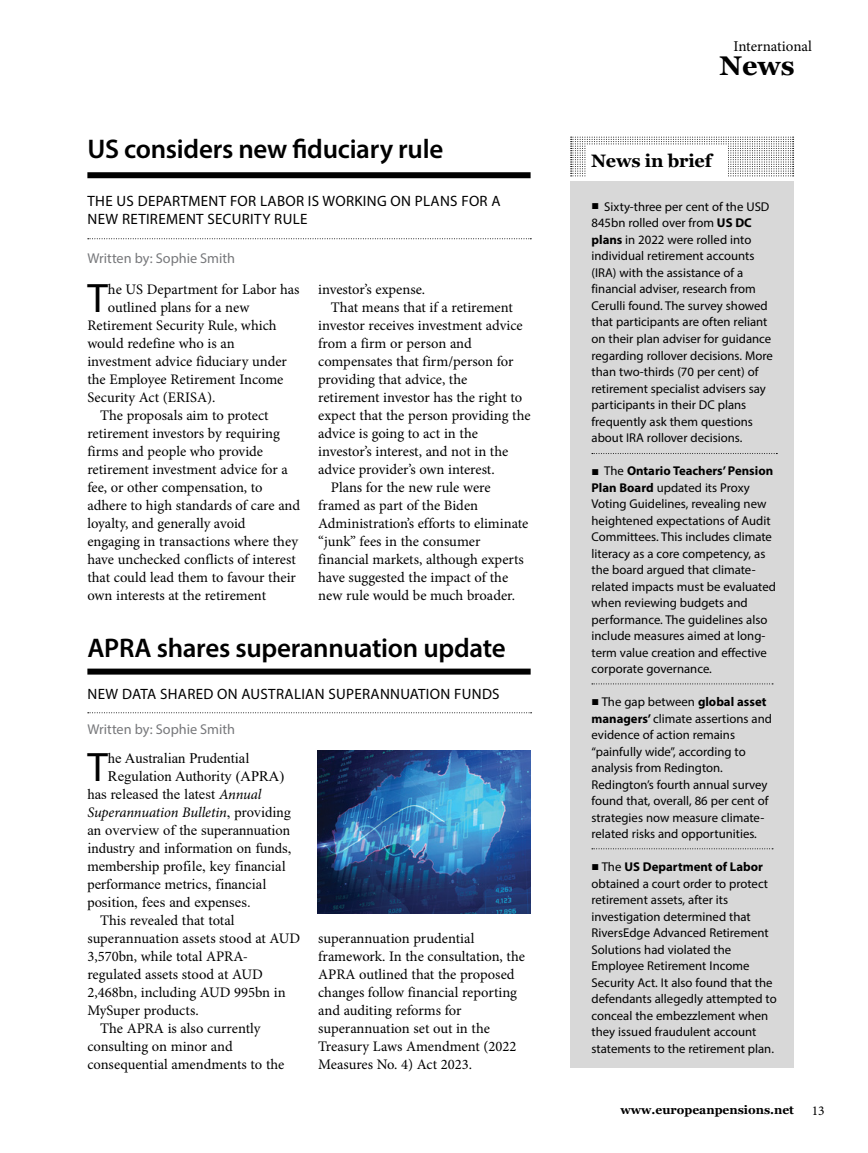
<style>
.page{position:relative;width:868px;height:1153px;background:#fff}
.page>*{position:absolute;margin:0;border:0;box-sizing:border-box;transform-origin:0 0}
.t1{font:41.25px "Myriad Pro";color:#000}
.t2{font:600 27px "Myriad Pro";letter-spacing:-.01em;color:#000}
.t3{font:700 27px "Georgia";color:#000}
.t4{font:700 18px "Georgia";letter-spacing:-.01em;color:#000}
.t5{font:15px/18px "Myriad Pro";letter-spacing:.02em;color:#000}
.t6{font:15px "Minion Pro";letter-spacing:-.005em;color:#000}
.t7{font:14.55px/18px "Minion Pro";color:#000}
.t8{font:14.55px/18px "Times New Roman";color:#000}
.t9{font:italic 14.55px "Minion Pro";letter-spacing:-.01em;color:#000}
.t10{font:14.25px "Myriad Pro";color:#77787b}
.t11{font:13.5px "Minion Pro";color:#000}
.t12{font:12.75px/16.5px "Myriad Pro";color:#000}
.t13{font:700 12px "Georgia";color:#000}
.s1{font-family:"Minion Pro";font-style:italic}
.s2{font-family:"Times New Roman";font-style:normal}
.s3{font-family:"Century Gothic";font-weight:700}
.s4{font-weight:700}
</style>
<div class="page">
<svg style="left:570px;top:137px;width:223px;height:39px"></svg>
<div style="left:586px;top:146px;width:140px;height:32px;background:#fff"></div>
<div style="left:570px;top:181px;width:223px;height:887px;background:#d8d8d8"></div>
<svg style="left:592px;top:453px;width:185px;height:1px"></svg>
<svg style="left:592px;top:848px;width:181px;height:1px"></svg>
<svg style="left:592px;top:683px;width:181px;height:1px"></svg>
<div style="left:87px;top:172px;width:443px;height:6px;background:#000"></div>
<svg style="left:88px;top:238px;width:443px;height:1px"></svg>
<div style="left:87px;top:668px;width:443px;height:6px;background:#000"></div>
<svg style="left:88px;top:712px;width:443px;height:1px"></svg>
<img style="left:318px;top:750px;width:212px;height:163px">
<h2 class="t2" style="left:87px;top:132px;width:357px">US considers new fiduciary rule</h2>
<p class="t5" style="left:87px;top:191px;width:414px">THE US DEPARTMENT FOR LABOR IS WORKING ON PLANS FOR A<br>NEW RETIREMENT SECURITY RULE</p>
<p class="t10" style="left:87px;top:250px;width:149px">Written by: Sophie Smith</p>
<h1 class="t1" style="left:87px;top:273px;width:22px">T</h1>
<p class="t7" style="left:108px;top:280px;width:193px">he US Department for Labor has</p>
<p class="t7" style="left:318px;top:280px;width:108px">investor’s expense.</p>
<p class="t7" style="left:331px;top:298px;width:183px">That means that if a retirement</p>
<p class="t7" style="left:318px;top:316px;width:206px">investor receives investment advice</p>
<p class="t7" style="left:318px;top:334px;width:155px">from a firm or person and</p>
<p class="t7" style="left:318px;top:352px;width:197px">compensates that firm/person for</p>
<p class="t7" style="left:318px;top:370px;width:151px">providing that advice, the</p>
<p class="t7" style="left:318px;top:388px;width:205px">retirement investor has the right to</p>
<p class="t7" style="left:318px;top:406px;width:214px">expect that the person providing the</p>
<p class="t7" style="left:318px;top:424px;width:161px">advice is going to act in the</p>
<p class="t7" style="left:318px;top:442px;width:192px">investor’s interest, and not in the</p>
<p class="t7" style="left:318px;top:460px;width:178px">advice provider’s own interest.</p>
<p class="t7" style="left:331px;top:478px;width:161px">Plans for the new rule were</p>
<p class="t7" style="left:318px;top:496px;width:161px">framed as part of the Biden</p>
<p class="t7" style="left:318px;top:514px;width:212px">Administration’s efforts to eliminate</p>
<p class="t7" style="left:318px;top:532px;width:164px">“junk” fees in the consumer</p>
<p class="t7" style="left:318px;top:550px;width:207px">financial markets, although experts</p>
<p class="t7" style="left:318px;top:568px;width:191px">have suggested the impact of the</p>
<p class="t7" style="left:318px;top:586px;width:198px">new rule would be much broader.</p>
<h2 class="t2" style="left:87px;top:630px;width:420px">APRA shares superannuation update</h2>
<p class="t5" style="left:87px;top:684px;width:413px">NEW DATA SHARED ON AUSTRALIAN SUPERANNUATION FUNDS</p>
<p class="t10" style="left:87px;top:720px;width:149px">Written by: Sophie Smith</p>
<h1 class="t1" style="left:87px;top:741px;width:22px">T</h1>
<p class="t8" style="left:108px;top:748px;width:143px">he Australian Prudential</p>
<p class="t7" style="left:108px;top:298px;width:143px">outlined plans for a new</p>
<p class="t7" style="left:87px;top:316px;width:191px">Retirement Security Rule, which</p>
<p class="t7" style="left:87px;top:334px;width:149px">would redefine who is an</p>
<p class="t7" style="left:87px;top:352px;width:201px">investment advice fiduciary under</p>
<p class="t7" style="left:87px;top:370px;width:197px">the Employee Retirement Income</p>
<p class="t7" style="left:87px;top:388px;width:129px">Security Act (ERISA).</p>
<p class="t7" style="left:100px;top:406px;width:170px">The proposals aim to protect</p>
<p class="t7" style="left:87px;top:424px;width:194px">retirement investors by requiring</p>
<p class="t7" style="left:87px;top:442px;width:177px">firms and people who provide</p>
<p class="t7" style="left:87px;top:460px;width:202px">retirement investment advice for a</p>
<p class="t7" style="left:87px;top:478px;width:177px">fee, or other compensation, to</p>
<p class="t7" style="left:87px;top:496px;width:214px">adhere to high standards of care and</p>
<p class="t7" style="left:87px;top:514px;width:160px">loyalty, and generally avoid</p>
<p class="t7" style="left:87px;top:532px;width:212px">engaging in transactions where they</p>
<p class="t7" style="left:87px;top:550px;width:210px">have unchecked conflicts of interest</p>
<p class="t7" style="left:87px;top:568px;width:210px">that could lead them to favour their</p>
<p class="t7" style="left:87px;top:586px;width:180px">own interests at the retirement</p>
<p class="t8" style="left:108px;top:766px;width:178px">Regulation Authority (APRA)</p>
<p class="t8" style="left:87px;top:784px;width:176px">has released the latest <span class="s1">Annual</span></p>
<p class="t9" style="left:87px;top:801px;width:205px">Superannuation Bulletin<span class="s2">, providing</span></p>
<p class="t8" style="left:87px;top:820px;width:205px">an overview of the superannuation industry and information on funds, membership profile, key financial performance metrics, financial position, fees and expenses.</p>
<p class="t7" style="left:100px;top:910px;width:136px">This revealed that total</p>
<p class="t7" style="left:87px;top:928px;width:214px">superannuation assets stood at AUD</p>
<p class="t7" style="left:87px;top:946px;width:162px">3,570bn, while total APRA-</p>
<p class="t7" style="left:87px;top:964px;width:177px">regulated assets stood at AUD</p>
<p class="t7" style="left:87px;top:982px;width:200px">2,468bn, including AUD 995bn in</p>
<p class="t7" style="left:87px;top:1000px;width:113px">MySuper products.</p>
<p class="t7" style="left:100px;top:1018px;width:162px">The APRA is also currently</p>
<p class="t7" style="left:87px;top:1036px;width:147px">consulting on minor and</p>
<p class="t7" style="left:87px;top:1054px;width:198px">consequential amendments to the</p>
<p class="t7" style="left:318px;top:928px;width:208px">superannuation prudential framework. In the consultation, the<br>APRA outlined that the proposed changes follow financial reporting and auditing reforms for superannuation set out in the<br>Treasury Laws Amendment (2022<br>Measures No. 4) Act 2023.</p>
<p class="t6" style="left:733px;top:36px;width:80px">International</p>
<h2 class="t3" style="left:719px;top:48px;width:77px">News</h2>
<p class="t4" style="left:591px;top:149px;width:122px">News in brief</p>
<p class="t12" style="left:591px;top:198px;width:183px"><span class="s3">■</span> Sixty-three per cent of the USD<br>845bn rolled over from <span class="s4">US DC plans</span> in 2022 were rolled into individual retirement accounts (IRA) with the assistance of a financial adviser, research from<br>Cerulli found. The survey showed that participants are often reliant on their plan adviser for guidance regarding rollover decisions. More than two-thirds (70 per cent) of retirement specialist advisers say participants in their DC plans frequently ask them questions about IRA rollover decisions.</p>
<p class="t12" style="left:591px;top:462px;width:186px"><span class="s3">■</span> The <span class="s4">Ontario Teachers’ Pension<br>Plan Board</span> updated its Proxy<br>Voting Guidelines, revealing new heightened expectations of Audit<br>Committees. This includes climate literacy as a core competency, as the board argued that climate&shy;related impacts must be evaluated when reviewing budgets and performance. The guidelines also include measures aimed at long&shy;term value creation and effective corporate governance.</p>
<p class="t12" style="left:591px;top:693px;width:182px"><span class="s3">■</span> The gap between <span class="s4">global asset managers’</span> climate assertions and evidence of action remains “painfully wide”, according to analysis from Redington.<br>Redington’s fourth annual survey found that, overall, 86 per cent of strategies now measure climate&shy;related risks and opportunities.</p>
<p class="t12" style="left:591px;top:858px;width:187px"><span class="s3">■</span> The <span class="s4">US Department of Labor </span>obtained a court order to protect retirement assets, after its investigation determined that<br>RiversEdge Advanced Retirement<br>Solutions had violated the<br>Employee Retirement Income<br>Security Act. It also found that the defendants allegedly attempted to conceal the embezzlement when they issued fraudulent account statements to the retirement plan.</p>
<p class="t13" style="left:620px;top:1101px;width:175px">www.europeanpensions.net</p>
<p class="t11" style="left:811px;top:1101px;width:14px">13</p>
</div>
